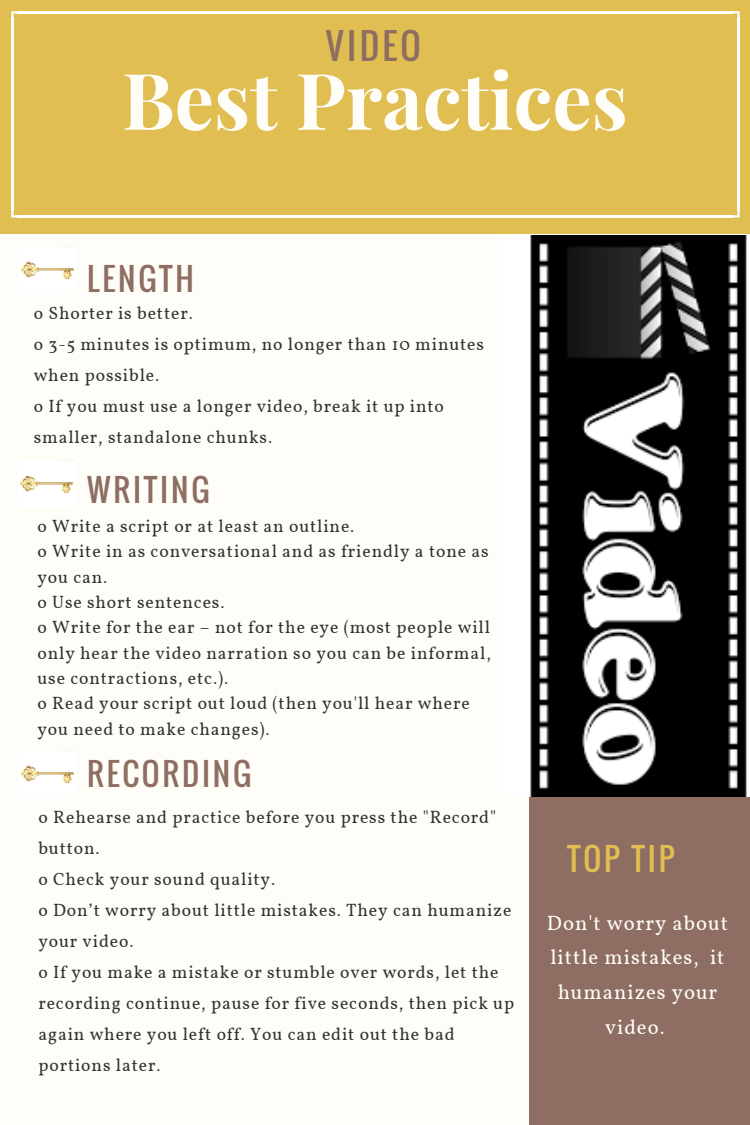
<style>
.page{position:relative;width:750px;height:1125px;background:#fffdf7}
.page>*{position:absolute;margin:0;border:0;box-sizing:border-box;transform-origin:0 0}
.t1{font:700 78.12px "Playfair Display";color:#fffdf7}
.t2{font:35.38px "Oswald";letter-spacing:.09em;color:#8e6e63}
.t3{font:31px "Oswald";letter-spacing:.09em;color:#8e6e63}
.t4{font:31px "Oswald";letter-spacing:.09em;color:#e0be51}
.t5{font:20.62px/34.8px "Vollkorn";letter-spacing:.05em;color:#fffdf7;text-align:center}
.t6{font:17.62px/31px "Vollkorn";letter-spacing:.05em;color:#323232}
</style>
<div class="page">
<div style="left:0;top:0;width:750px;height:233px;background:#e0be51"></div>
<hr style="left:737px;top:18px;width:3px;height:193px;background:#fff">
<hr style="left:11px;top:18px;width:2px;height:193px;background:#fff">
<hr style="left:18px;top:11px;width:715px;height:2px;background:#fff">
<hr style="left:18px;top:215px;width:715px;height:2px;background:#fff">
<svg style="left:733px;top:11px;width:7px;height:7px"></svg>
<svg style="left:11px;top:11px;width:7px;height:7px"></svg>
<svg style="left:733px;top:211px;width:7px;height:7px"></svg>
<svg style="left:11px;top:211px;width:7px;height:7px"></svg>
<div style="left:530px;top:796px;width:220px;height:329px;background:#8e6e63"></div>
<img style="left:530px;top:235px;width:220px;height:562px">
<img style="left:21px;top:261px;width:53px;height:18px">
<img style="left:20px;top:460px;width:54px;height:33px">
<img style="left:21px;top:765px;width:53px;height:18px">
<h2 class="t2" style="left:326px;top:19px;width:96px">VIDEO</h2>
<h1 class="t1" style="left:122px;top:45px;width:507px">Best Practices</h1>
<h3 class="t3" style="left:87px;top:255px;width:108px">LENGTH</h3>
<p class="t6" style="left:34px;top:297px;width:452px">o Shorter is better.<br>o 3-5 minutes is optimum, no longer than 10 minutes when possible.<br>o If you must use a longer video, break it up into smaller, standalone chunks.</p>
<h3 class="t3" style="left:87px;top:466px;width:124px">WRITING</h3>
<p class="t6" style="left:37px;top:513px;width:455px;line-height:25.2px">o Write a script or at least an outline.<br>o Write in as conversational and as friendly a tone as you can.<br>o Use short sentences.<br>o Write for the ear – not for the eye (most people will only hear the video narration so you can be informal, use contractions, etc.).<br>o Read your script out loud (then you'll hear where you need to make changes).</p>
<h3 class="t3" style="left:87px;top:750px;width:166px">RECORDING</h3>
<p class="t6" style="left:38px;top:802px;width:477px">o Rehearse and practice before you press the "Record" button.<br>o Check your sound quality.<br>o Don’t worry about little mistakes. They can humanize your video.<br>o If you make a mistake or stumble over words, let the recording continue, pause for five seconds, then pick up again where you left off. You can edit out the bad portions later.</p>
<h3 class="t4" style="left:567px;top:835px;width:109px">TOP TIP</h3>
<p class="t5" style="left:547px;top:905px;width:183px">Don't worry about little mistakes, it humanizes your video.</p>
</div>
